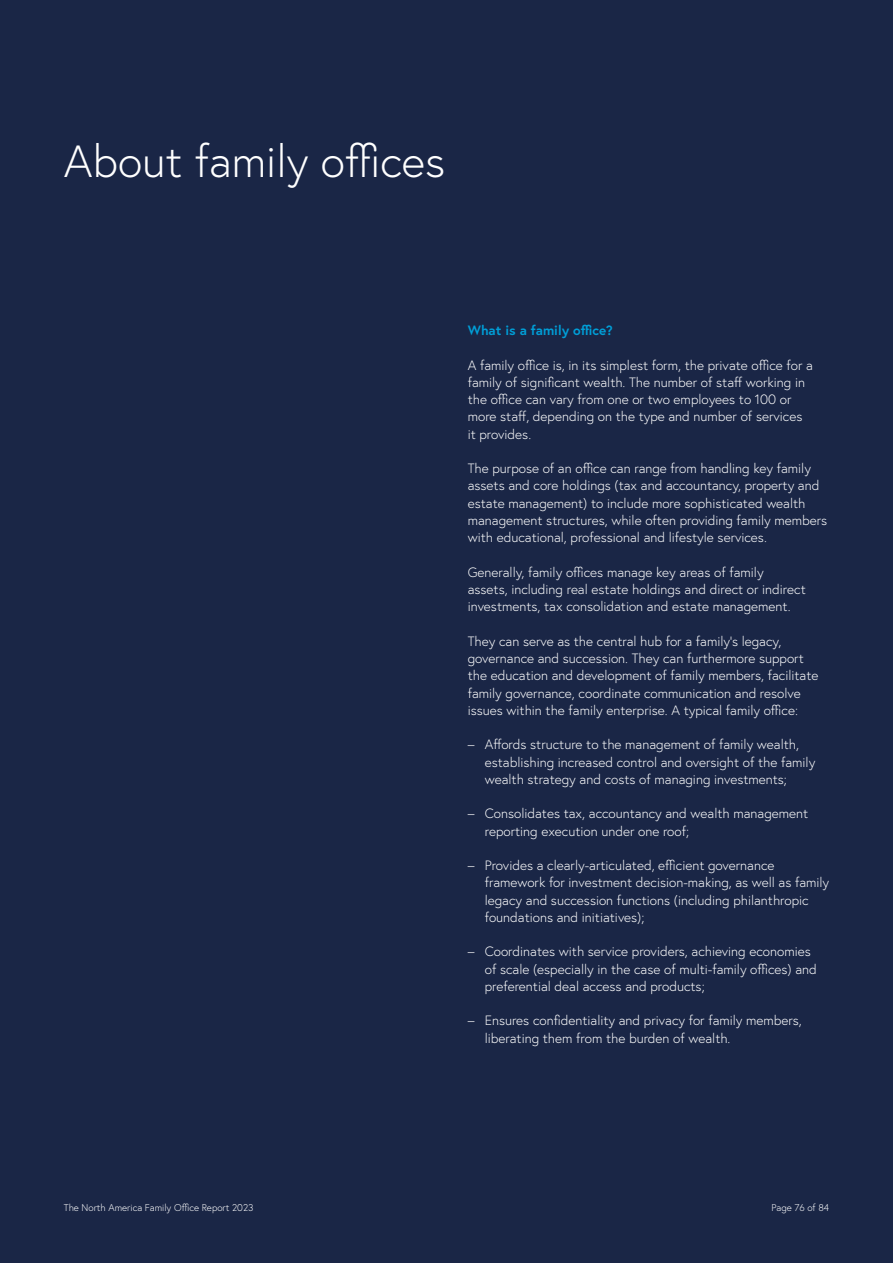
<style>
.page{position:relative;width:893px;height:1263px;background:#1a2646}
.page>*{position:absolute;margin:0;border:0;box-sizing:border-box;transform-origin:0 0}
.t1{font:300 45px "Europa";color:#fff}
.t2{font:300 13.5px/17.2px "Europa";color:#fff}
.t3{font:700 13.5px "Europa";color:#009ed7}
.t4{font:300 9.75px "Europa";color:#fff}
</style>
<div class="page">
<h1 class="t1" style="left:64px;top:133px;width:383px">About family offices</h1>
<p class="t3" style="left:468px;top:321px;width:147px">What is a family office?</p>
<p class="t2" style="left:468px;top:356px;width:347px">A family office is, in its simplest form, the private office for a family of significant wealth. The number of staff working in the office can vary from one or two employees to 100 or more staff, depending on the type and number of services it provides.</p>
<p class="t2" style="left:468px;top:460px;width:361px">The purpose of an office can range from handling key family assets and core holdings (tax and accountancy, property and estate management) to include more sophisticated wealth management structures, while often providing family members with educational, professional and lifestyle services.</p>
<p class="t2" style="left:468px;top:563px;width:339px">Generally, family offices manage key areas of family assets, including real estate holdings and direct or indirect investments, tax consolidation and estate management.</p>
<p class="t2" style="left:468px;top:632px;width:352px">They can serve as the central hub for a family’s legacy, governance and succession. They can furthermore support the education and development of family members, facilitate family governance, coordinate communication and resolve issues within the family enterprise. A typical family office:</p>
<p class="t2" style="left:485px;top:736px;width:332px;text-indent:-17px">– Affords structure to the management of family wealth, establishing increased control and oversight of the family wealth strategy and costs of managing investments;</p>
<p class="t2" style="left:485px;top:805px;width:325px;text-indent:-17px">– Consolidates tax, accountancy and wealth management reporting execution under one roof;</p>
<p class="t2" style="left:485px;top:856px;width:346px;text-indent:-17px">– Provides a clearly-articulated, efficient governance framework for investment decision-making, as well as family legacy and succession functions (including philanthropic foundations and initiatives);</p>
<p class="t2" style="left:485px;top:943px;width:334px;text-indent:-17px">– Coordinates with service providers, achieving economies of scale (especially in the case of multi-family offices) and preferential deal access and products;</p>
<p class="t2" style="left:485px;top:1012px;width:319px;text-indent:-17px">– Ensures confidentiality and privacy for family members, liberating them from the burden of wealth.</p>
<p class="t4" style="left:64px;top:1201px;width:191px">The North America Family Office Report 2023</p>
<p class="t4" style="left:771px;top:1201px;width:59px">Page 76 of 84</p>
</div>
